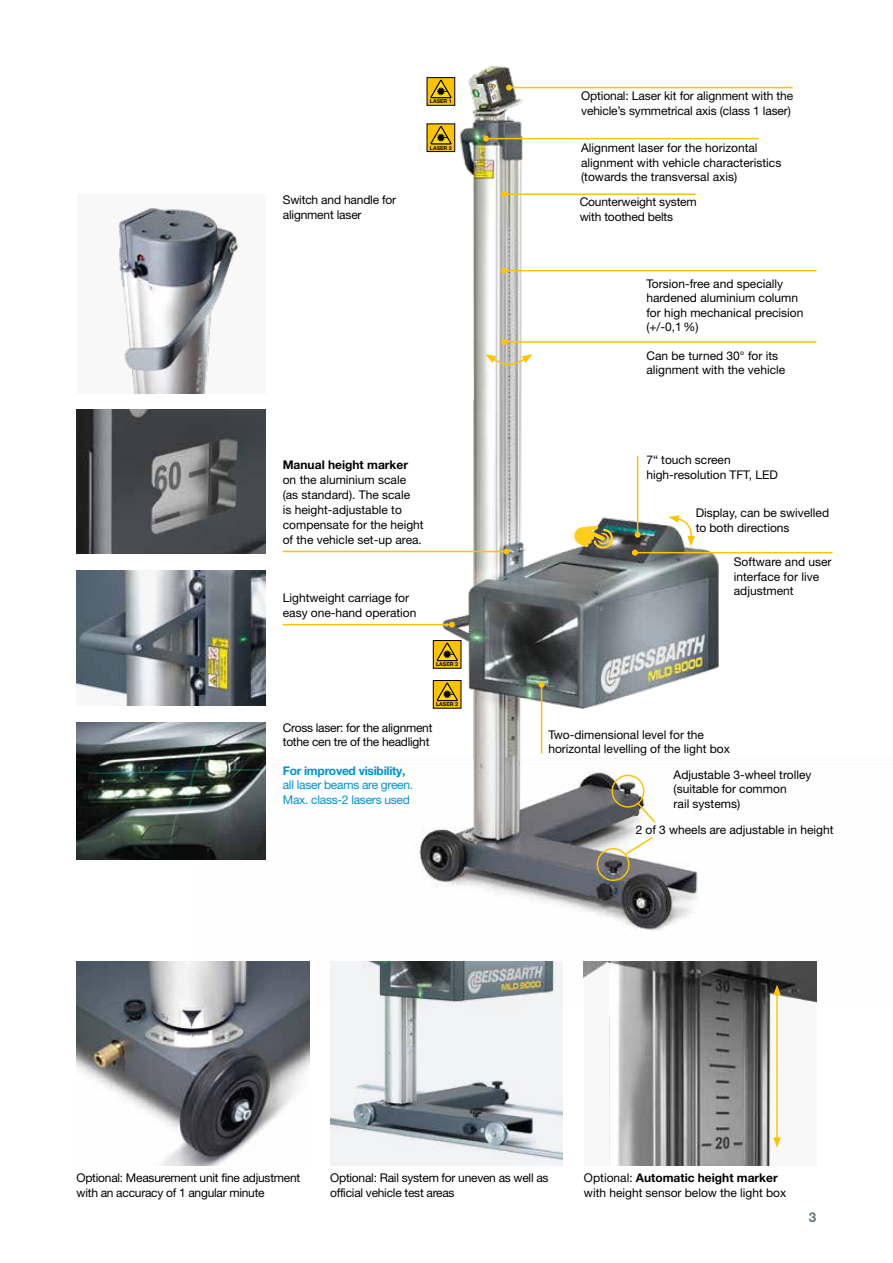
<style>
.page{position:relative;width:893px;height:1263px;background:#fff}
.page>*{position:absolute;margin:0;border:0;box-sizing:border-box;transform-origin:0 0}
.t1{font:700 13.5px "Helvetica Neue LT Pro";color:#68757d}
.t2{font:12px/14.4px "Helvetica Neue LT Pro";color:#000}
.t3{font:12px/14.4px "Helvetica Neue LT Pro";letter-spacing:-.02em;color:#000}
.t4{font:12px/14.4px "Helvetica Neue LT Pro";letter-spacing:-.02em;color:#0092d4}
.t5{font:700 12px "Helvetica Neue LT Pro";letter-spacing:-.02em;color:#0092d4}
.t6{font:700 12px "Helvetica Neue LT Pro";color:#000}
.t7{font:700 5.4px "Helvetica Neue LT Pro";color:#000}
.s1{font-weight:700}
</style>
<div class="page">
<img style="left:198px;top:65px;width:635px;height:938px">
<hr style="left:509px;top:87px;width:284px;height:1px;background:#fdc300">
<svg style="left:506px;top:85px;width:6px;height:6px"></svg>
<hr style="left:486px;top:138px;width:273px;height:1px;background:#fdc300">
<svg style="left:483px;top:136px;width:6px;height:6px"></svg>
<hr style="left:637px;top:456px;width:1px;height:79px;background:#fdc300">
<svg style="left:635px;top:532px;width:6px;height:6px"></svg>
<hr style="left:635px;top:552px;width:198px;height:1px;background:#fdc300">
<svg style="left:632px;top:550px;width:6px;height:6px"></svg>
<hr style="left:504px;top:270px;width:312px;height:1px;background:#fdc300">
<svg style="left:501px;top:268px;width:6px;height:6px"></svg>
<hr style="left:504px;top:193px;width:192px;height:2px;background:#fdc300">
<svg style="left:501px;top:191px;width:6px;height:6px"></svg>
<hr style="left:504px;top:341px;width:312px;height:2px;background:#fdc300">
<svg style="left:501px;top:339px;width:6px;height:6px"></svg>
<svg style="left:636px;top:801px;width:21px;height:23px"></svg>
<hr style="left:283px;top:624px;width:169px;height:1px;background:#fdc300">
<svg style="left:449px;top:622px;width:6px;height:6px"></svg>
<hr style="left:283px;top:551px;width:223px;height:1px;background:#fdc300">
<svg style="left:503px;top:548px;width:6px;height:6px"></svg>
<div style="left:427px;top:124px;width:28px;height:28px;background:#fdc300"></div>
<svg style="left:430px;top:126px;width:22px;height:19px"></svg>
<div style="left:427px;top:78px;width:28px;height:27px;background:#fdc300"></div>
<svg style="left:430px;top:79px;width:22px;height:20px"></svg>
<div style="left:427px;top:77px;width:28px;height:29px;border:1px solid #000"></div>
<div style="left:433px;top:640px;width:28px;height:28px;background:#fdc300"></div>
<svg style="left:436px;top:642px;width:22px;height:20px"></svg>
<div style="left:433px;top:640px;width:28px;height:28px;border:1px solid #000"></div>
<div style="left:433px;top:680px;width:28px;height:28px;background:#fdc300"></div>
<svg style="left:436px;top:682px;width:22px;height:20px"></svg>
<div style="left:433px;top:680px;width:28px;height:28px;border:1px solid #000"></div>
<img style="left:118px;top:194px;width:148px;height:200px">
<img style="left:77px;top:409px;width:188px;height:144px">
<img style="left:77px;top:570px;width:188px;height:136px">
<img style="left:77px;top:723px;width:189px;height:136px">
<svg style="left:574px;top:526px;width:40px;height:24px"></svg>
<svg style="left:668px;top:515px;width:27px;height:32px"></svg>
<svg style="left:485px;top:354px;width:48px;height:13px"></svg>
<img style="left:77px;top:961px;width:232px;height:204px">
<img style="left:584px;top:961px;width:232px;height:204px">
<hr style="left:776px;top:993px;width:2px;height:147px;background:#fdc300">
<svg style="left:773px;top:985px;width:8px;height:10px"></svg>
<svg style="left:773px;top:1137px;width:8px;height:11px"></svg>
<div style="left:611px;top:775px;width:33px;height:33px;border:2px solid #fdc300;border-radius:50%"></div>
<div style="left:597px;top:848px;width:33px;height:33px;border:2px solid #fdc300;border-radius:50%"></div>
<svg style="left:624px;top:835px;width:30px;height:21px"></svg>
<hr style="left:541px;top:685px;width:1px;height:69px;background:#fdc300">
<svg style="left:539px;top:682px;width:6px;height:6px"></svg>
<img style="left:330px;top:961px;width:233px;height:204px">
<p class="t7" style="left:430px;top:98px;width:23px">LASER 1</p>
<p class="t2" style="left:283px;top:192px;width:115px">Switch and handle for alignment laser</p>
<p class="t7" style="left:430px;top:144px;width:23px">LASER 2</p>
<p class="t6" style="left:283px;top:458px;width:127px">Manual height marker</p>
<p class="t2" style="left:283px;top:472px;width:142px;line-height:15px">on the aluminium scale (as standard). The scale<br>is height-adjustable to compensate for the height of the vehicle set-up area.</p>
<p class="t2" style="left:283px;top:590px;width:135px">Lightweight carriage for easy one-hand operation</p>
<p class="t7" style="left:436px;top:661px;width:23px">LASER 2</p>
<p class="t7" style="left:436px;top:701px;width:23px">LASER 2</p>
<p class="t3" style="left:283px;top:720px;width:151px">Cross laser: for the alignment tothe cen tre of the headlight</p>
<p class="t5" style="left:283px;top:763px;width:124px">For improved visibility,</p>
<p class="t4" style="left:283px;top:777px;width:132px">all laser beams are green.<br>Max. class-2 lasers used</p>
<p class="t2" style="left:581px;top:89px;width:214px">Optional: Laser kit for alignment with the vehicle’s symmetrical axis (class 1 laser)</p>
<p class="t2" style="left:581px;top:141px;width:202px">Alignment laser for the horizontal alignment with vehicle characteristics (towards the transversal axis)</p>
<p class="t2" style="left:580px;top:194px;width:119px">Counterweight system with toothed belts</p>
<p class="t2" style="left:646px;top:276px;width:159px">Torsion-free and specially hardened aluminium column for high mechanical precision (+/-0,1%)</p>
<p class="t2" style="left:646px;top:348px;width:140px">Can be turned 30° for its alignment with the vehicle</p>
<p class="t2" style="left:646px;top:453px;width:133px">7“ touch screen high-resolution TFT, LED</p>
<p class="t2" style="left:696px;top:506px;width:135px">Display, can be swivelled to both directions</p>
<p class="t2" style="left:734px;top:555px;width:99px">Software and user interface for live adjustment</p>
<p class="t2" style="left:548px;top:727px;width:183px">Two-dimensional level for the horizontal levelling of the light box</p>
<p class="t2" style="left:674px;top:767px;width:139px">Adjustable 3-wheel trolley (suitable for common<br>rail systems)</p>
<p class="t2" style="left:636px;top:822px;width:199px">2 of 3 wheels are adjustable in height</p>
<p class="t3" style="left:77px;top:1170px;width:225px">Optional: Measurement unit fine adjustment with an accuracy of 1 angular minute</p>
<p class="t2" style="left:584px;top:1170px;width:204px">Optional: <span class="s1">Automatic height marker </span>with height sensor below the light box</p>
<p class="t3" style="left:330px;top:1170px;width:220px">Optional: Rail system for uneven as well as official vehicle test areas</p>
<p class="t1" style="left:809px;top:1208px;width:9px">3</p>
</div>
